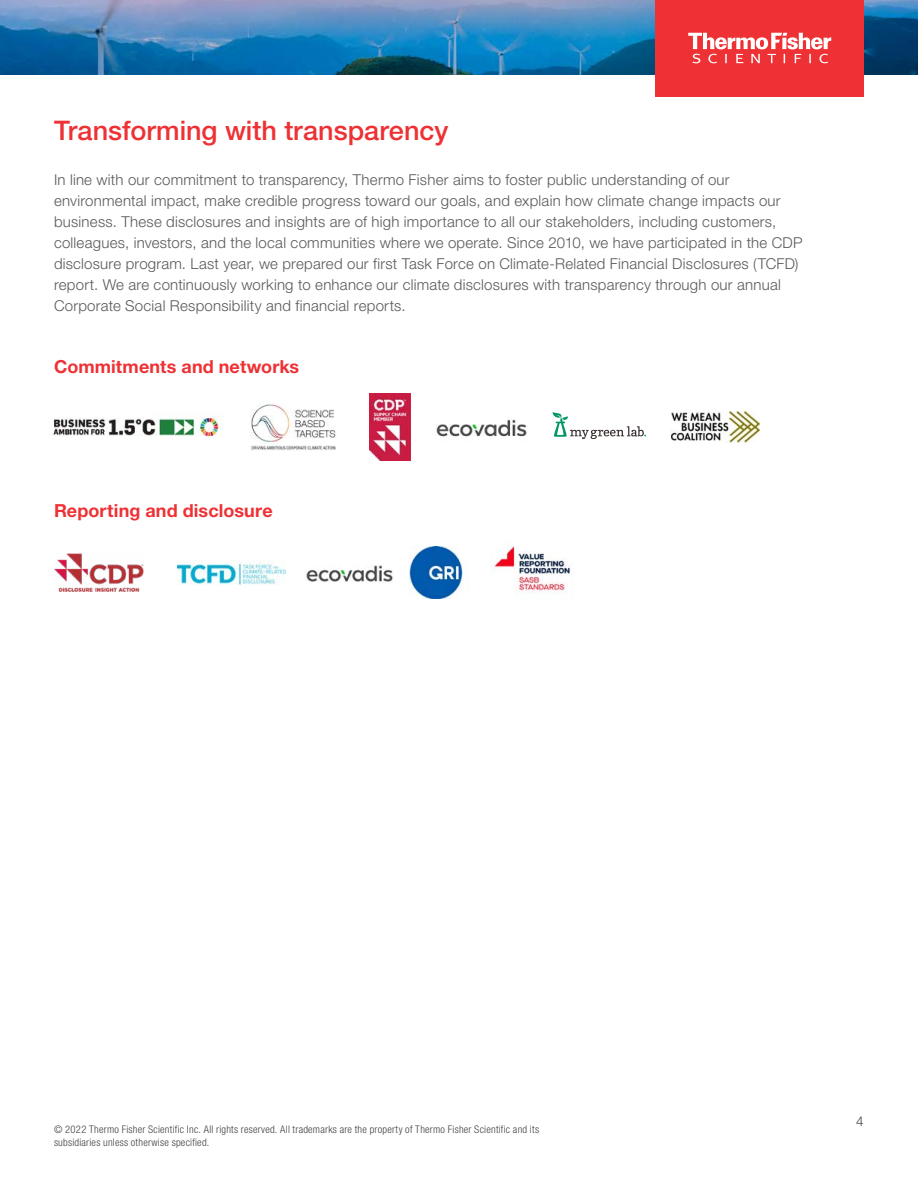
<style>
.page{position:relative;width:918px;height:1188px;background:#fff}
.page>*{position:absolute;margin:0;border:0;box-sizing:border-box;transform-origin:0 0}
.t1{font:500 27px "Helvetica Neue LTW1 G";color:#ee3134}
.t2{font:700 18px "Helvetica Neue LTW1 G";letter-spacing:.005em;color:#ee3134}
.t3{font:300 15px/21px "Helvetica Neue LTW1 G";letter-spacing:.015em;color:#58595b}
.t4{font:300 13.5px "Helvetica Neue LTW1 G";color:#414042}
.t5{font:300 condensed 10.5px/13.5px "Helvetica Neue LTW1 G";letter-spacing:.025em;color:#414042}
</style>
<div class="page">
<img style="left:0;top:0;width:918px;height:75px">
<svg style="left:553px;top:412px;width:93px;height:27px"></svg>
<img style="left:54px;top:553px;width:89px;height:38px">
<img style="left:436px;top:419px;width:91px;height:18px">
<img style="left:306px;top:565px;width:87px;height:17px">
<img style="left:409px;top:547px;width:60px;height:51px">
<img style="left:177px;top:560px;width:108px;height:25px">
<img style="left:490px;top:546px;width:84px;height:53px">
<img style="left:251px;top:403px;width:85px;height:48px">
<img style="left:53px;top:417px;width:168px;height:20px">
<img style="left:369px;top:394px;width:42px;height:66px">
<img style="left:672px;top:412px;width:87px;height:30px">
<div style="left:656px;top:0;width:208px;height:96px;background:#ee3134"></div>
<svg style="left:688px;top:33px;width:143px;height:30px"></svg>
<h1 class="t1" style="left:54px;top:114px;width:396px">Transforming with transparency</h1>
<p class="t3" style="left:54px;top:169px;width:750px">In line with our commitment to transparency, Thermo Fisher aims to foster public understanding of our environmental impact, make credible progress toward our goals, and explain how climate change impacts our business. These disclosures and insights are of high importance to all our stakeholders, including customers, colleagues, investors, and the local communities where we operate. Since 2010, we have participated in the CDP disclosure program. Last year, we prepared our first Task Force on Climate-Related Financial Disclosures (TCFD) report. We are continuously working to enhance our climate disclosures with transparency through our annual Corporate Social Responsibility and financial reports.</p>
<p class="t2" style="left:54px;top:355px;width:247px">Commitments and networks</p>
<p class="t2" style="left:54px;top:499px;width:220px">Reporting and disclosure</p>
<p class="t5" style="left:54px;top:1122px;width:487px">© 2022 Thermo Fisher Scientific Inc. All rights reserved. All trademarks are the property of Thermo Fisher Scientific and its subsidiaries unless otherwise specified.</p>
<p class="t4" style="left:856px;top:1113px;width:9px">4</p>
</div>
